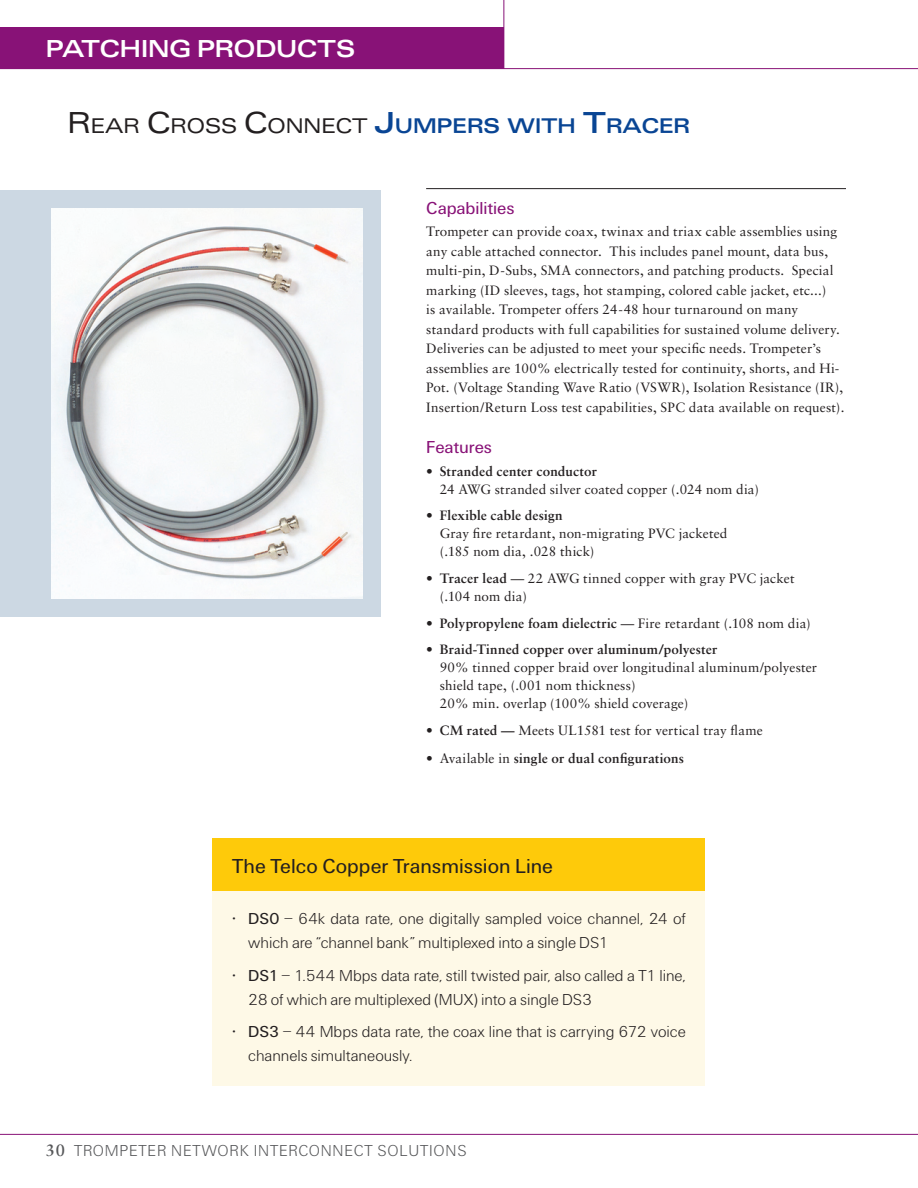
<style>
.page{position:relative;width:918px;height:1188px;background:#fff}
.page>*{position:absolute;margin:0;border:0;box-sizing:border-box;transform-origin:0 0}
.t1{font:25.5px "U63";color:#fff}
.t2{font:22.05px "U63";color:#094594}
.t3{font:21px "U55";letter-spacing:.005em;color:#231f20}
.t4{font:18px "U55";letter-spacing:-.005em;color:#881277}
.t5{font:16.5px/24px "U45";letter-spacing:-.005em;color:#231f20}
.t6{font:16.5px "U45";letter-spacing:.05em;color:#57585a}
.t7{font:13.5px/19.5px "Sabon";letter-spacing:.01em;color:#231f20}
.t8{font:700 13.5px "Sabon";letter-spacing:.015em;color:#231f20}
.s1{font-family:"U53";font-size:31.5px;color:#231f20}
.s2{font-family:"U53";color:#231f20}
.s3{font-size:31.5px}
.s4{font-weight:700}
.s5{font-weight:400}
.s6{font-family:"U55"}
.s7{font-family:"Sabon";font-weight:700}
</style>
<div class="page">
<hr style="left:0;top:1134px;width:918px;height:1px;background:#881277">
<div style="left:0;top:27px;width:504px;height:42px;background:#881277"></div>
<hr style="left:0;top:68px;width:918px;height:1px;background:#881277">
<hr style="left:503px;top:0;width:1px;height:69px;background:#881277">
<div style="left:0;top:191px;width:380px;height:426px;background:#ccd8e3"></div>
<img style="left:52px;top:208px;width:310px;height:390px">
<hr style="left:426px;top:188px;width:420px;height:1px;background:#231f20">
<div style="left:213px;top:891px;width:492px;height:195px;background:#fef9e7"></div>
<div style="left:213px;top:839px;width:492px;height:52px;background:#feca0a"></div>
<h1 class="t1" style="left:46px;top:32px;width:311px">PATCHING PRODUCTS</h1>
<h2 class="t2" style="left:68px;top:111px;width:624px"><span class="s1">R</span><span class="s2">EAR</span> <span class="s1">C</span><span class="s2">ROSS</span> <span class="s1">C</span><span class="s2">ONNECT</span> <span class="s3">J</span>UMPERS WITH <span class="s3">T</span>RACER</h2>
<h3 class="t4" style="left:426px;top:196px;width:90px">Capabilities</h3>
<p class="t7" style="left:426px;top:222px;width:420px">Trompeter can provide coax, twinax and triax cable assemblies using any cable attached connector. This includes panel mount, data bus, multi-pin, D-Subs, SMA connectors, and patching products. Special marking (ID sleeves, tags, hot stamping, colored cable jacket, etc...)<br>is available. Trompeter offers 24-48 hour turnaround on many standard products with full capabilities for sustained volume delivery.<br>Deliveries can be adjusted to meet your specific needs. Trompeter’s assemblies are 100% electrically tested for continuity, shorts, and Hi-Pot. (Voltage Standing Wave Ratio (VSWR), Isolation Resistance (IR), Insertion/Return Loss test capabilities, SPC data available on request).</p>
<h3 class="t4" style="left:426px;top:435px;width:67px">Features</h3>
<p class="t7" style="left:440px;top:462px;width:321px;line-height:18px;text-indent:-13px">• <span class="s4">Stranded center conductor<br></span>24 AWG stranded silver coated copper (.024 nom dia)</p>
<p class="t7" style="left:440px;top:507px;width:289px;line-height:18px;text-indent:-13px">• <span class="s4">Flexible cable design<br></span>Gray fire retardant, non-migrating PVC jacketed (.185 nom dia, .028 thick)</p>
<p class="t7" style="left:440px;top:569px;width:356px;line-height:18px;text-indent:-14px">• <span class="s4">Tracer lead</span> — 22 AWG tinned copper with gray PVC jacket (.104 nom dia)</p>
<p class="t7" style="left:426px;top:613px;width:386px">• <span class="s4">Polypropylene foam dielectric</span> — Fire retardant (.108 nom dia)</p>
<p class="t7" style="left:440px;top:640px;width:379px;line-height:18px;text-indent:-13px">• <span class="s4">Braid-Tinned copper over aluminum/polyester<br></span>90% tinned copper braid over longitudinal aluminum/polyester shield tape, (.001 nom thickness)<br>20% min. overlap (100% shield coverage)</p>
<p class="t7" style="left:426px;top:720px;width:338px">• <span class="s4">CM rated —</span> Meets UL1581 test for vertical tray flame</p>
<p class="t8" style="left:426px;top:750px;width:259px"><span class="s5">• Available in</span> single or dual configurations</p>
<h3 class="t3" style="left:232px;top:852px;width:322px">The Telco Copper Transmission Line</h3>
<p class="t5" style="left:248px;top:908px;width:439px;text-indent:-16px">• <span class="s6">DS0</span> – 64k data rate, one digitally sampled voice channel, 24 of which are “channel bank” multiplexed into a single DS1</p>
<p class="t5" style="left:248px;top:965px;width:439px;text-indent:-16px">• <span class="s6">DS1</span> – 1.544 Mbps data rate, still twisted pair, also called a T1 line,<br>28 of which are multiplexed (MUX) into a single DS3</p>
<p class="t5" style="left:248px;top:1021px;width:439px;text-indent:-16px">• <span class="s6">DS3</span> – 44 Mbps data rate, the coax line that is carrying 672 voice channels simultaneously.</p>
<p class="t6" style="left:46px;top:1139px;width:422px"><span class="s7">30</span> TROMPETER NETWORK INTERCONNECT SOLUTIONS</p>
</div>
